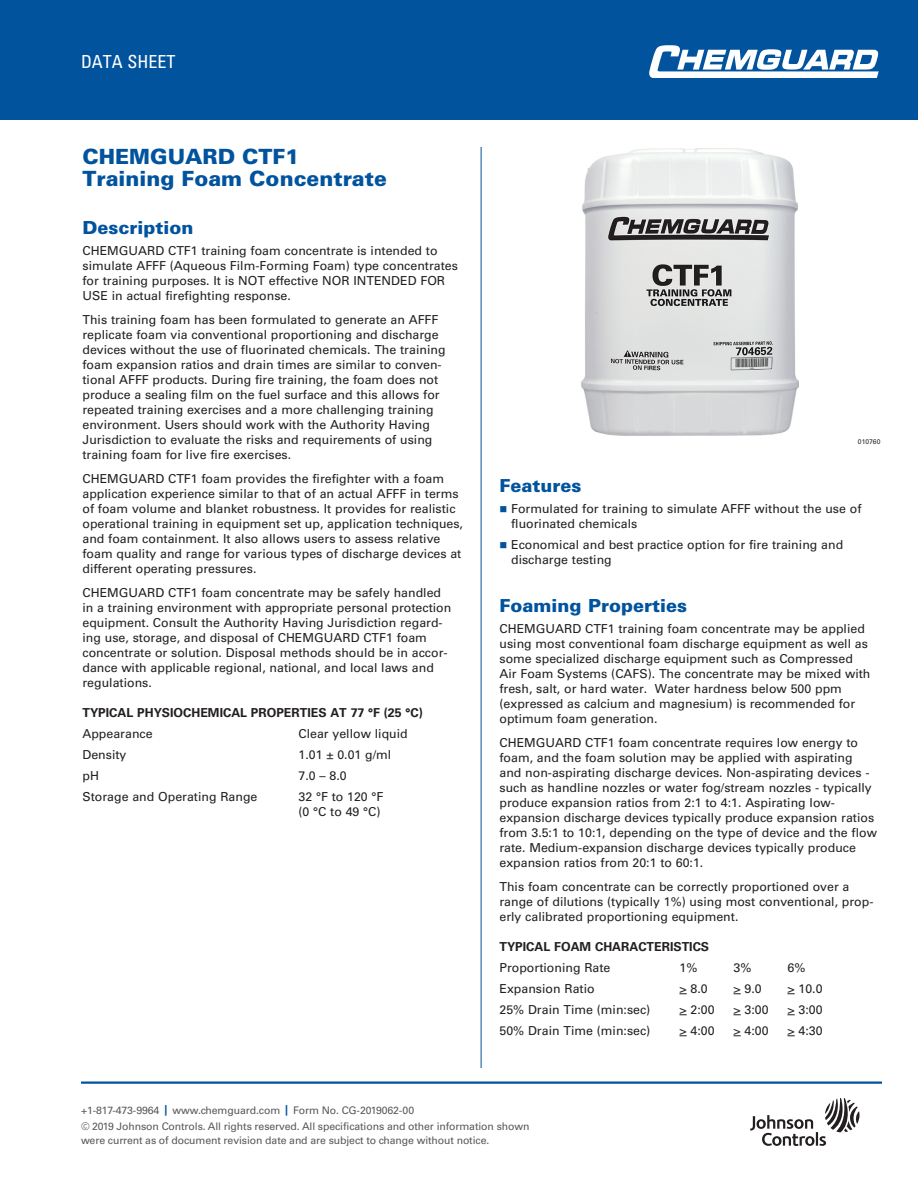
<style>
.page{position:relative;width:918px;height:1188px;background:#fff}
.page>*{position:absolute;margin:0;border:0;box-sizing:border-box;transform-origin:0 0}
._02_Data_Sheet_Heade{font:900 21px "Univers LT Std";color:#01539e}
._03_12_pt_Blue_Heade{font:900 18px "Univers LT Std";color:#01539e}
.t1{font:condensed 18px "Univers LT Std";color:#fff}
._06_Text_8_25{font:12.3px/15px "Univers LT Std";color:#231f20}
._05_Text_1st_Graph{font:12.3px/15px "Univers LT Std";color:#231f20}
._09_Tabbed_Copy{font:12.3px/15px "Univers LT Std";color:#231f20}
._07_Bullet_Text_1st{font:12.3px/15px "Univers LT Std";color:#231f20}
._04_Bold_Subhead{font:700 12.3px "Univers LT Std";color:#231f20}
._08_Bullet_Text{font:12.3px/15px "Univers LT Std";color:#231f20}
.t2{font:10.5px/16.4px "Univers LT Std";letter-spacing:-.01em;color:#57585a}
._15___of_Art_Drawing{font:6.75px "Univers LT Std";color:#231f20}
.s1{color:#01539e}
.s2{font-weight:700;color:#01539e}
</style>
<div class="page">
<div style="left:0;top:0;width:918px;height:120px;background:#01539e"></div>
<hr style="left:481px;top:147px;width:1px;height:921px;background:#01539e">
<hr style="left:81px;top:1082px;width:801px;height:2px;background:#01539e">
<svg style="left:750px;top:1098px;width:109px;height:48px"></svg>
<svg style="left:649px;top:45px;width:230px;height:33px"></svg>
<img style="left:581px;top:148px;width:218px;height:287px">
<h2 class="t1" style="left:81px;top:50px;width:96px">DATA SHEET</h2>
<p class="_02_Data_Sheet_Heade" style="left:82px;top:143px;width:218px">CHEMGUARD CTF1</p>
<p class="_02_Data_Sheet_Heade" style="left:82px;top:165px;width:306px">Training Foam Concentrate</p>
<p class="_03_12_pt_Blue_Heade" style="left:82px;top:216px;width:112px">Description</p>
<p class="_05_Text_1st_Graph" style="left:82px;top:243px;width:377px">CHEMGUARD CTF1 training foam concentrate is intended to simulate AFFF (Aqueous Film-Forming Foam) type concentrates for training purposes. It is NOT effective NOR INTENDED FOR USE in actual firefighting response.</p>
<p class="_06_Text_8_25" style="left:82px;top:312px;width:365px">This training foam has been formulated to generate an AFFF replicate foam via conventional proportioning and discharge devices without the use of fluorinated chemicals. The training foam expansion ratios and drain times are similar to conven&shy;tional AFFF products. During fire training, the foam does not produce a sealing film on the fuel surface and this allows for repeated training exercises and a more challenging training environment. Users should work with the Authority Having Jurisdiction to evaluate the risks and requirements of using training foam for live fire exercises.</p>
<p class="_06_Text_8_25" style="left:82px;top:471px;width:382px">CHEMGUARD CTF1 foam provides the firefighter with a foam application experience similar to that of an actual AFFF in terms of foam volume and blanket robustness. It provides for realistic operational training in equipment set up, application techniques, and foam containment. It also allows users to assess relative foam quality and range for various types of discharge devices at different operating pressures.</p>
<p class="_06_Text_8_25" style="left:82px;top:585px;width:370px">CHEMGUARD CTF1 foam concentrate may be safely handled in a training environment with appropriate personal protection equipment. Consult the Authority Having Jurisdiction regard&shy;ing use, storage, and disposal of CHEMGUARD CTF1 foam concentrate or solution. Disposal methods should be in accor&shy;dance with applicable regional, national, and local laws and regulations.</p>
<p class="_04_Bold_Subhead" style="left:82px;top:706px;width:342px">TYPICAL PHYSIOCHEMICAL PROPERTIES AT 77 °F (25 °C)</p>
<p class="_09_Tabbed_Copy" style="left:82px;top:726px;width:72px">Appearance</p>
<p class="_09_Tabbed_Copy" style="left:299px;top:726px;width:111px">Clear yellow liquid</p>
<p class="_09_Tabbed_Copy" style="left:82px;top:747px;width:46px">Density</p>
<p class="_09_Tabbed_Copy" style="left:299px;top:747px;width:94px">1.01 ± 0.01 g/ml</p>
<p class="_09_Tabbed_Copy" style="left:82px;top:768px;width:18px">pH</p>
<p class="_09_Tabbed_Copy" style="left:299px;top:768px;width:50px">7.0 – 8.0</p>
<p class="_09_Tabbed_Copy" style="left:82px;top:789px;width:177px">Storage and Operating Range</p>
<p class="_09_Tabbed_Copy" style="left:299px;top:789px;width:86px">32 °F to 120 °F (0 °C to 49 °C)</p>
<p class="_15___of_Art_Drawing" style="left:858px;top:438px;width:24px">010760</p>
<p class="_03_12_pt_Blue_Heade" style="left:500px;top:475px;width:83px">Features</p>
<p class="_07_Bullet_Text_1st" style="left:511px;top:502px;width:352px;text-indent:-12px"><span class="s1">■</span> Formulated for training to simulate AFFF without the use of fluorinated chemicals</p>
<p class="_08_Bullet_Text" style="left:511px;top:538px;width:334px;text-indent:-12px"><span class="s1">■</span> Economical and best practice option for fire training and discharge testing</p>
<p class="_03_12_pt_Blue_Heade" style="left:500px;top:595px;width:189px">Foaming Properties</p>
<p class="_05_Text_1st_Graph" style="left:500px;top:622px;width:372px">CHEMGUARD CTF1 training foam concentrate may be applied using most conventional foam discharge equipment as well as some specialized discharge equipment such as Compressed Air Foam Systems (CAFS). The concentrate may be mixed with fresh, salt, or hard water. Water hardness below 500 ppm (expressed as calcium and magnesium) is recommended for optimum foam generation.</p>
<p class="_06_Text_8_25" style="left:500px;top:736px;width:379px">CHEMGUARD CTF1 foam concentrate requires low energy to foam, and the foam solution may be applied with aspirating and non-aspirating discharge devices. Non-aspirating devices - such as handline nozzles or water fog/stream nozzles - typically produce expansion ratios from 2:1 to 4:1. Aspirating low&shy;expansion discharge devices typically produce expansion ratios from 3.5:1 to 10:1, depending on the type of device and the flow rate. Medium-expansion discharge devices typically produce expansion ratios from 20:1 to 60:1.</p>
<p class="_06_Text_8_25" style="left:500px;top:880px;width:376px">This foam concentrate can be correctly proportioned over a range of dilutions (typically 1%) using most conventional, prop&shy;erly calibrated proportioning equipment.</p>
<p class="_04_Bold_Subhead" style="left:500px;top:940px;width:211px">TYPICAL FOAM CHARACTERISTICS</p>
<p class="_09_Tabbed_Copy" style="left:500px;top:961px;width:113px">Proportioning Rate</p>
<p class="_09_Tabbed_Copy" style="left:679px;top:961px;width:19px">1%</p>
<p class="_09_Tabbed_Copy" style="left:733px;top:961px;width:19px">3%</p>
<p class="_09_Tabbed_Copy" style="left:788px;top:961px;width:19px">6%</p>
<p class="_09_Tabbed_Copy" style="left:500px;top:982px;width:97px">Expansion Ratio</p>
<p class="_09_Tabbed_Copy" style="left:680px;top:982px;width:30px">&gt; 8.0</p>
<p class="_09_Tabbed_Copy" style="left:734px;top:982px;width:30px">&gt; 9.0</p>
<p class="_09_Tabbed_Copy" style="left:788px;top:982px;width:37px">&gt; 10.0</p>
<p class="_09_Tabbed_Copy" style="left:500px;top:1003px;width:152px">25% Drain Time (min:sec)</p>
<p class="_09_Tabbed_Copy" style="left:680px;top:1003px;width:37px">&gt; 2:00</p>
<p class="_09_Tabbed_Copy" style="left:734px;top:1003px;width:37px">&gt; 3:00</p>
<p class="_09_Tabbed_Copy" style="left:788px;top:1003px;width:37px">&gt; 3:00</p>
<p class="_09_Tabbed_Copy" style="left:500px;top:1024px;width:152px">50% Drain Time (min:sec)</p>
<p class="_09_Tabbed_Copy" style="left:680px;top:1024px;width:37px">&gt; 4:00</p>
<p class="_09_Tabbed_Copy" style="left:734px;top:1024px;width:37px">&gt; 4:00</p>
<p class="_09_Tabbed_Copy" style="left:787px;top:1024px;width:37px">&gt; 4:30</p>
<p class="t2" style="left:81px;top:1102px;width:450px">+1-817-473-9964 <span class="s2">|</span> www.chemguard.com <span class="s2">|</span> Form No. CG-2019062-00<br>© 2019 Johnson Controls. All rights reserved. All specifications and other information shown</p>
<p class="t2" style="left:81px;top:1132px;width:410px">were current as of document revision date and are subject to change without notice.</p>
</div>
